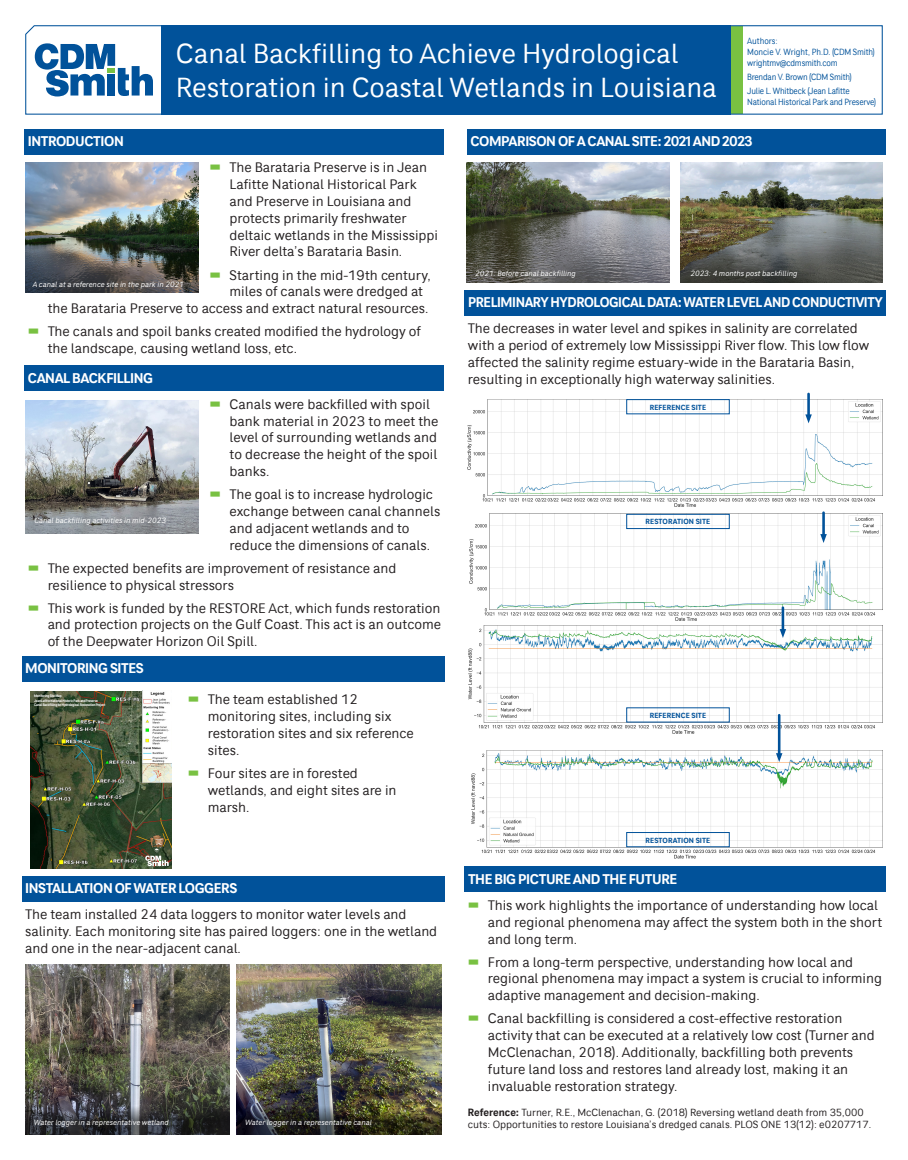
<style>
.page{position:relative;width:908px;height:1160px;background:#fff}
.page>*{position:absolute;margin:0;border:0;box-sizing:border-box;transform-origin:0 0}
.t1{font:28px/33.6px "CDM Smith";color:#fff}
.t2{font:14px/16.8px "CDM Smith";color:#231f20}
.t3{font:700 14px "CDM Smith";letter-spacing:-.03em;color:#fff}
.t4{font:700 14px "CDM Smith";letter-spacing:-.03em;color:#fff;scale:.96 1}
.t5{font:10.5px/12.6px "CDM Smith";color:#231f20}
.t6{font:9.1px/10.9px "CDM Smith";letter-spacing:-.02em;color:#01529a;scale:.9 1}
.t7{font:9.1px "CDM Smith";color:#01529a;scale:.9 1}
.t8{font:italic 7.7px "CDM Smith";color:#fff}
.t9{font:700 7.38px "CDM Smith";letter-spacing:.01em;color:#01529a}
.t10{font:700 3.64px "CDM Smith";letter-spacing:-.05em;color:#fff;scale:.9 1}
.s1{color:#79c142}
.s2{font-weight:700}
</style>
<div class="page">
<img style="left:468px;top:625px;width:414px;height:108px">
<img style="left:467px;top:399px;width:415px;height:107px">
<div style="left:626px;top:399px;width:103px;height:15px;border:1px solid #01529a"></div>
<img style="left:471px;top:750px;width:411px;height:108px">
<div style="left:626px;top:832px;width:103px;height:14px;border:1px solid #01529a"></div>
<img style="left:469px;top:514px;width:413px;height:107px">
<div style="left:626px;top:514px;width:103px;height:14px;border:1px solid #01529a"></div>
<hr style="left:807px;top:394px;width:2px;height:24px;background:#01529a">
<svg style="left:805px;top:414px;width:6px;height:9px"></svg>
<hr style="left:781px;top:607px;width:3px;height:25px;background:#01529a">
<svg style="left:779px;top:629px;width:6px;height:9px"></svg>
<hr style="left:777px;top:715px;width:3px;height:41px;background:#01529a">
<svg style="left:775px;top:753px;width:7px;height:9px"></svg>
<hr style="left:822px;top:512px;width:2px;height:25px;background:#01529a">
<svg style="left:820px;top:534px;width:6px;height:9px"></svg>
<div style="left:22px;top:656px;width:422px;height:25px;background:#01529a"></div>
<svg style="left:25px;top:25px;width:858px;height:90px"></svg>
<div style="left:162px;top:25px;width:568px;height:90px;background:#01529a"></div>
<div style="left:25px;top:129px;width:419px;height:25px;background:#01529a"></div>
<div style="left:25px;top:365px;width:419px;height:26px;background:#01529a"></div>
<svg style="left:35px;top:43px;width:118px;height:53px"></svg>
<div style="left:467px;top:129px;width:418px;height:25px;background:#01529a"></div>
<img style="left:25px;top:163px;width:173px;height:129px">
<img style="left:25px;top:400px;width:173px;height:133px">
<img style="left:466px;top:163px;width:203px;height:119px">
<img style="left:680px;top:163px;width:202px;height:119px">
<div style="left:464px;top:290px;width:421px;height:25px;background:#01529a"></div>
<div style="left:464px;top:866px;width:421px;height:26px;background:#01529a"></div>
<img style="left:31px;top:691px;width:141px;height:177px">
<img style="left:143px;top:691px;width:29px;height:91px">
<svg style="left:145px;top:855px;width:24px;height:11px"></svg>
<img style="left:150px;top:835px;width:14px;height:17px">
<img style="left:237px;top:964px;width:204px;height:136px">
<img style="left:237px;top:1100px;width:204px;height:34px">
<img style="left:25px;top:964px;width:204px;height:136px">
<svg style="left:25px;top:1100px;width:204px;height:34px;background:#36383a"></svg>
<div style="left:22px;top:876px;width:422px;height:25px;background:#01529a"></div>
<p class="t3" style="left:28px;top:131px;width:97px">INTRODUCTION</p>
<p class="t1" style="left:176px;top:37px;width:542px">Canal Backfilling to Achieve Hydrological<br>Restoration in Coastal Wetlands in Louisiana</p>
<p class="t7" style="left:747px;top:35px;width:35px">Authors:</p>
<p class="t6" style="left:747px;top:46px;width:143px">Moncie V. Wright, Ph.D. (CDM Smith) wrightmv@cdmsmith.com</p>
<p class="t6" style="left:747px;top:71px;width:118px">Brendan V. Brown (CDM Smith)</p>
<p class="t6" style="left:747px;top:85px;width:145px">Julie L. Whitbeck (Jean Lafitte<br>National Historical Park and Preserve)</p>
<p class="t3" style="left:470px;top:131px;width:283px">COMPARISON OF A CANAL SITE: 2021 AND 2023</p>
<p class="t2" style="left:229px;top:159px;width:210px;text-indent:-20px"><span class="s1">▬</span> The Barataria Preserve is in Jean Lafitte National Historical Park and Preserve in Louisiana and protects primarily freshwater deltaic wetlands in the Mississippi River delta’s Barataria Basin.</p>
<p class="t2" style="left:209px;top:266px;width:222px"><span class="s1">▬</span> Starting in the mid-19th century,</p>
<p class="t2" style="left:229px;top:283px;width:195px">miles of canals were dredged at</p>
<p class="t2" style="left:48px;top:300px;width:382px">the Barataria Preserve to access and extract natural resources.</p>
<p class="t2" style="left:48px;top:323px;width:374px;text-indent:-20px"><span class="s1">▬</span> The canals and spoil banks created modified the hydrology of the landscape, causing wetland loss, etc.</p>
<p class="t3" style="left:28px;top:367px;width:127px">CANAL BACKFILLING</p>
<p class="t2" style="left:229px;top:395px;width:210px;text-indent:-20px"><span class="s1">▬</span> Canals were backfilled with spoil bank material in 2023 to meet the level of surrounding wetlands and to decrease the height of the spoil banks.</p>
<p class="t2" style="left:229px;top:486px;width:212px;text-indent:-20px"><span class="s1">▬</span> The goal is to increase hydrologic exchange between canal channels and adjacent wetlands and to reduce the dimensions of canals.</p>
<p class="t2" style="left:48px;top:559px;width:350px;text-indent:-20px"><span class="s1">▬</span> The expected benefits are improvement of resistance and resilience to physical stressors</p>
<p class="t2" style="left:48px;top:599px;width:395px;text-align:justify;text-indent:-20px"><span class="s1">▬</span> This work is funded by the RESTORE Act, which funds restoration and protection projects on the Gulf Coast. This act is an outcome of the Deepwater Horizon Oil Spill.</p>
<p class="t8" style="left:33px;top:279px;width:153px">A canal at a reference site in the park in 2021</p>
<p class="t8" style="left:34px;top:515px;width:133px">Canal backfilling activities in mid-2023</p>
<p class="t3" style="left:25px;top:657px;width:120px">MONITORING SITES</p>
<p class="t10" style="left:34px;top:693px;width:32px">Monitoring Site Map</p>
<p class="t10" style="left:34px;top:697px;width:72px">Jean Lafitte National Historic Park and Preserve</p>
<p class="t10" style="left:34px;top:702px;width:81px">Canal Backfilling for Hydrological Restoration Project</p>
<p class="t2" style="left:208px;top:691px;width:207px;text-indent:-20px"><span class="s1">▬</span> The team established 12 monitoring sites, including six restoration sites and six reference sites.</p>
<p class="t2" style="left:208px;top:764px;width:190px;text-indent:-20px"><span class="s1">▬</span> Four sites are in forested wetlands, and eight sites are in marsh.</p>
<p class="t3" style="left:25px;top:877px;width:213px">INSTALLATION OF WATER LOGGERS</p>
<p class="t2" style="left:25px;top:905px;width:413px">The team installed 24 data loggers to monitor water levels and salinity. Each monitoring site has paired loggers: one in the wetland and one in the near-adjacent canal.</p>
<p class="t8" style="left:34px;top:1117px;width:137px">Water logger in a representative wetland</p>
<p class="t8" style="left:245px;top:1117px;width:128px">Water logger in a representative canal</p>
<p class="t8" style="left:690px;top:268px;width:108px">2023: 4 months post backfilling</p>
<p class="t4" style="left:468px;top:292px;width:433px">PRELIMINARY HYDROLOGICAL DATA: WATER LEVEL AND CONDUCTIVITY</p>
<p class="t2" style="left:468px;top:320px;width:402px">The decreases in water level and spikes in salinity are correlated with a period of extremely low Mississippi River flow. This low flow affected the salinity regime estuary-wide in the Barataria Basin, resulting in exceptionally high waterway salinities.</p>
<p class="t8" style="left:475px;top:268px;width:102px">2021: Before canal backfilling</p>
<p class="t9" style="left:649px;top:401px;width:58px">REFERENCE SITE</p>
<p class="t9" style="left:645px;top:516px;width:66px">RESTORATION SITE</p>
<p class="t9" style="left:649px;top:709px;width:58px">REFERENCE SITE</p>
<p class="t9" style="left:645px;top:834px;width:66px">RESTORATION SITE</p>
<p class="t3" style="left:468px;top:868px;width:211px">THE BIG PICTURE AND THE FUTURE</p>
<p class="t2" style="left:488px;top:896px;width:395px;text-indent:-20px"><span class="s1">▬</span> This work highlights the importance of understanding how local and regional phenomena may affect the system both in the short and long term.</p>
<p class="t2" style="left:488px;top:953px;width:395px;text-indent:-20px"><span class="s1">▬</span> From a long-term perspective, understanding how local and regional phenomena may impact a system is crucial to informing adaptive management and decision-making.</p>
<p class="t2" style="left:488px;top:1009px;width:388px;text-indent:-20px"><span class="s1">▬</span> Canal backfilling is considered a cost-effective restoration activity that can be executed at a relatively low cost (Turner and McClenachan, 2018). Additionally, backfilling both prevents future land loss and restores land already lost, making it an invaluable restoration strategy.</p>
<p class="t5" style="left:468px;top:1105px;width:405px"><span class="s2">Reference:</span> Turner, R.E., McClenachan, G. (2018) Reversing wetland death from 35,000 cuts: Opportunities to restore Louisiana’s dredged canals. PLOS ONE 13(12): e0207717.</p>
</div>
